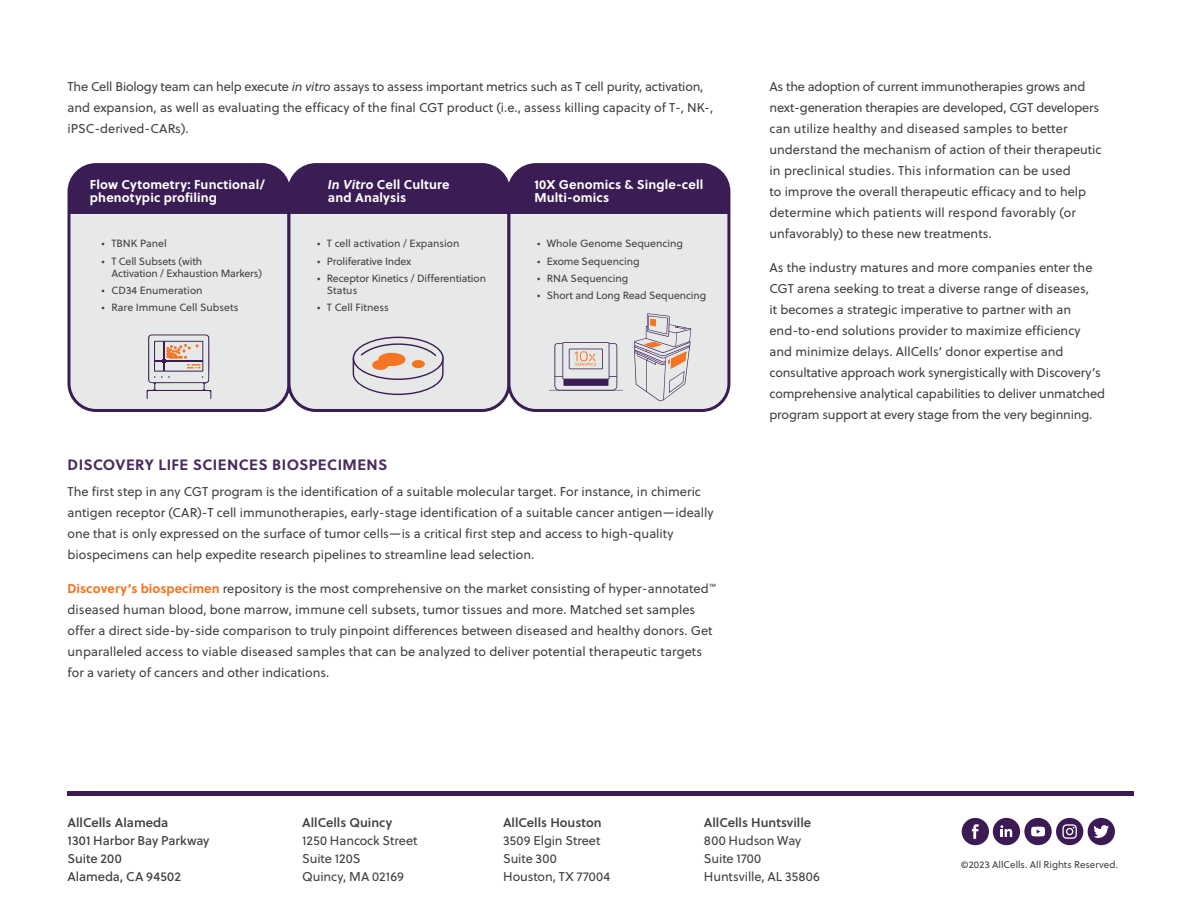
<style>
.page{position:relative;width:1188px;height:918px;background:#fff}
.page>*{position:absolute;margin:0;border:0;box-sizing:border-box;transform-origin:0 0}
.t1{font:700 15px "Soleil";letter-spacing:.03em;color:#492c5d}
.t2{font:12.75px/21px "Soleil";color:#414042}
.t3{font:700 12.75px/13.5px "Soleil";letter-spacing:.01em;color:#fff}
.t4{font:12.75px "Soleil Sb";color:#414042}
.t5{font:12.75px/18px "Soleil Bk";color:#414042}
.t6{font:10.5px/12.6px "Soleil";letter-spacing:-.005em;color:#414142}
.t7{font:9.75px "Soleil";letter-spacing:.005em;color:#414042}
.s1{font-style:italic}
.s2{font-weight:700;color:#f47521}
</style>
<div class="page">
<hr style="left:68px;top:792px;width:1066px;height:4px;background:#3c1a53">
<div style="left:962px;top:818px;width:27px;height:27px;background:#3c1a53;border-radius:50%"></div>
<svg style="left:972px;top:824px;width:7px;height:15px"></svg>
<div style="left:1088px;top:818px;width:27px;height:27px;background:#3c1a53;border-radius:50%"></div>
<svg style="left:1094px;top:825px;width:15px;height:13px"></svg>
<div style="left:1024px;top:818px;width:28px;height:27px;background:#3c1a53;border-radius:50%"></div>
<div style="left:993px;top:818px;width:27px;height:27px;background:#3c1a53;border-radius:50%"></div>
<svg style="left:1000px;top:825px;width:12px;height:12px"></svg>
<svg style="left:1031px;top:827px;width:14px;height:9px"></svg>
<div style="left:1056px;top:818px;width:27px;height:27px;background:#3c1a53;border-radius:50%"></div>
<svg style="left:1062px;top:824px;width:15px;height:15px"></svg>
<div style="left:69px;top:165px;width:220px;height:245px;background:#e7e9e9;border-radius:27px"></div>
<div style="left:68px;top:163px;width:222px;height:249px;border:3px solid #3a1d54;border-radius:27px"></div>
<svg style="left:147px;top:334px;width:64px;height:65px"></svg>
<div style="left:289px;top:165px;width:220px;height:245px;background:#e7e9e9;border-radius:27px"></div>
<div style="left:287px;top:163px;width:223px;height:249px;border:3px solid #3a1d54;border-radius:27px"></div>
<svg style="left:353px;top:337px;width:91px;height:58px"></svg>
<div style="left:509px;top:165px;width:220px;height:245px;background:#e7e9e9;border-radius:27px"></div>
<div style="left:507px;top:163px;width:223px;height:249px;border:3px solid #3a1d54;border-radius:27px"></div>
<div style="left:69px;top:165px;width:660px;height:49px;background:#3a1d54"></div>
<svg style="left:549px;top:342px;width:74px;height:49px"></svg>
<svg style="left:634px;top:313px;width:57px;height:88px"></svg>
<p class="t2" style="left:68px;top:75px;width:647px">The Cell Biology team can help execute <span class="s1">in vitro</span> assays to assess important metrics such as T cell purity, activation, and expansion, as well as evaluating the efficacy of the final CGT product (i.e., assess killing capacity of T-, NK-, iPSC-derived-CARs).</p>
<p class="t3" style="left:90px;top:177px;width:176px">Flow Cytometry: Functional/ phenotypic profiling</p>
<p class="t6" style="left:102px;top:237px;width:67px">• TBNK Panel</p>
<p class="t6" style="left:111px;top:254px;width:152px;text-indent:-10px">• T Cell Subsets (with<br>Activation / Exhaustion Markers)</p>
<p class="t6" style="left:102px;top:284px;width:103px">• CD34 Enumeration</p>
<p class="t6" style="left:102px;top:301px;width:138px">• Rare Immune Cell Subsets</p>
<p class="t3" style="left:328px;top:177px;width:123px"><span class="s1">In Vitro</span> Cell Culture and Analysis</p>
<p class="t6" style="left:317px;top:237px;width:144px">• T cell activation / Expansion</p>
<p class="t6" style="left:317px;top:254px;width:96px">• Proliferative Index</p>
<p class="t6" style="left:327px;top:271px;width:161px;text-indent:-10px">• Receptor Kinetics / Differentiation<br>Status</p>
<p class="t6" style="left:317px;top:301px;width:73px">• T Cell Fitness</p>
<p class="t3" style="left:534px;top:177px;width:171px">10X Genomics &amp; Single-cell<br>Multi-omics</p>
<p class="t6" style="left:537px;top:237px;width:148px">• Whole Genome Sequencing</p>
<p class="t6" style="left:537px;top:254px;width:104px">• Exome Sequencing</p>
<p class="t6" style="left:537px;top:271px;width:93px">• RNA Sequencing</p>
<p class="t6" style="left:537px;top:289px;width:171px">• Short and Long Read Sequencing</p>
<p class="t1" style="left:68px;top:453px;width:321px">DISCOVERY LIFE SCIENCES BIOSPECIMENS</p>
<p class="t2" style="left:68px;top:481px;width:647px">The first step in any CGT program is the identification of a suitable molecular target. For instance, in chimeric antigen receptor (CAR)-T cell immunotherapies, early-stage identification of a suitable cancer antigen—ideally one that is only expressed on the surface of tumor cells—is a critical first step and access to high-quality biospecimens can help expedite research pipelines to streamline lead selection.</p>
<p class="t2" style="left:67px;top:578px;width:650px"><span class="s2">Discovery’s biospecimen</span> repository is the most comprehensive on the market consisting of hyper-annotated<sup>™ </sup>diseased human blood, bone marrow, immune cell subsets, tumor tissues and more. Matched set samples offer a direct side-by-side comparison to truly pinpoint differences between diseased and healthy donors. Get unparalleled access to viable diseased samples that can be analyzed to deliver potential therapeutic targets for a variety of cancers and other indications.</p>
<p class="t2" style="left:770px;top:75px;width:334px">As the adoption of current immunotherapies grows and next-generation therapies are developed, CGT developers can utilize healthy and diseased samples to better understand the mechanism of action of their therapeutic in preclinical studies. This information can be used<br>to improve the overall therapeutic efficacy and to help determine which patients will respond favorably (or unfavorably) to these new treatments.</p>
<p class="t2" style="left:770px;top:257px;width:337px">As the industry matures and more companies enter the CGT arena seeking to treat a diverse range of diseases,<br>it becomes a strategic imperative to partner with an end-to-end solutions provider to maximize efficiency and minimize delays. AllCells’ donor expertise and consultative approach work synergistically with Discovery’s comprehensive analytical capabilities to deliver unmatched program support at every stage from the very beginning.</p>
<p class="t4" style="left:68px;top:813px;width:102px">AllCells Alameda</p>
<p class="t5" style="left:68px;top:831px;width:144px">1301 Harbor Bay Parkway<br>Suite 200<br>Alameda, CA 94502</p>
<p class="t4" style="left:302px;top:813px;width:92px">AllCells Quincy</p>
<p class="t2" style="left:302px;top:832px;width:117px;line-height:18px">1250 Hancock Street<br>Suite 120S<br>Quincy, MA 02169</p>
<p class="t4" style="left:503px;top:813px;width:100px">AllCells Houston</p>
<p class="t2" style="left:503px;top:832px;width:109px;line-height:18px">3509 Elgin Street<br>Suite 300<br>Houston, TX 77004</p>
<p class="t4" style="left:704px;top:813px;width:109px">AllCells Huntsville</p>
<p class="t2" style="left:704px;top:832px;width:118px;line-height:18px">800 Hudson Way<br>Suite 1700<br>Huntsville, AL 35806</p>
<p class="t7" style="left:961px;top:857px;width:159px">©2023 AllCells. All Rights Reserved.</p>
</div>
